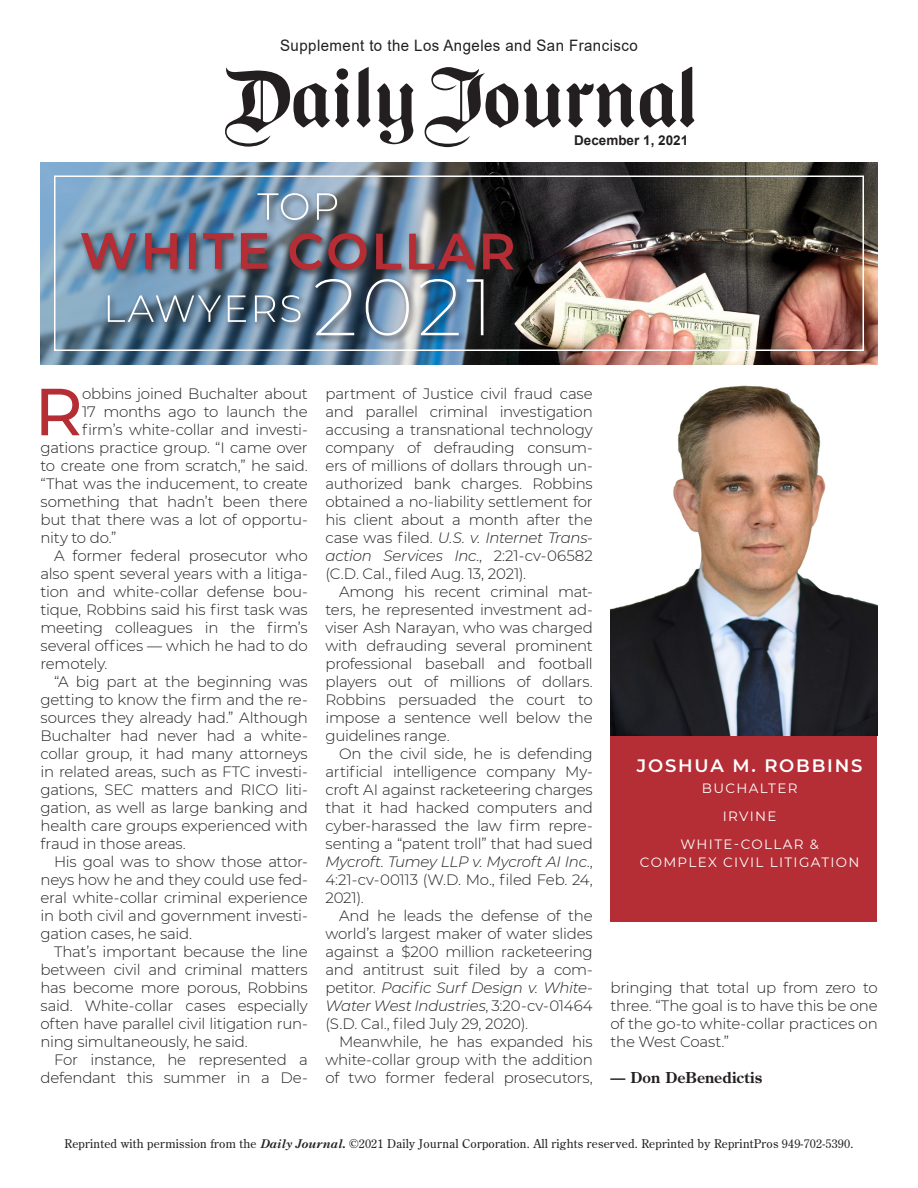
<style>
.page{position:relative;width:918px;height:1188px;background:#fff}
.page>*{position:absolute;margin:0;border:0;box-sizing:border-box;transform-origin:0 0}
.Body_Text{font:500 66.45px "Montserrat";color:#b52d35}
.Name{font:600 18px "Montserrat";letter-spacing:.1em;color:#fff}
.t1{font:15.75px "Arial";letter-spacing:.03em;color:#231f20;scale:.95 1}
.Body_Text-2{font:300 15px/18px "Montserrat";letter-spacing:-.015em;color:#231f20;text-align:justify}
.Body_Text-3{font:700 15px "Century Old Style Std";letter-spacing:.005em;color:#231f20}
.Details{font:13.5px/18px "Montserrat";letter-spacing:.1em;color:#fff;text-align:center}
.t2{font:700 13.5px "Arial";color:#231f20}
.t3{font:12px "Century Old Style Std";letter-spacing:.02em;color:#231f20}
.s1{font-style:italic}
.s2{font-family:"M Century Old Style";font-weight:700;font-style:italic}
</style>
<div class="page">
<img style="left:40px;top:162px;width:837px;height:202px">
<div style="left:54px;top:176px;width:810px;height:175px;border:2px solid #fff"></div>
<img style="left:611px;top:385px;width:267px;height:351px">
<div style="left:610px;top:736px;width:268px;height:186px;background:#b52d35"></div>
<svg style="left:357px;top:67px;width:14px;height:61px"></svg>
<svg style="left:225px;top:67px;width:124px;height:80px"></svg>
<svg style="left:377px;top:83px;width:36px;height:61px"></svg>
<svg style="left:425px;top:67px;width:93px;height:80px"></svg>
<svg style="left:524px;top:67px;width:170px;height:61px"></svg>
<div style="left:79px;top:190px;width:443px;height:155px;background:#231f20;opacity:.75"></div>
<svg style="left:315px;top:279px;width:39px;height:56px;background:#758a9d"></svg>
<svg style="left:366px;top:279px;width:43px;height:57px;background:#8fa2b6"></svg>
<svg style="left:420px;top:279px;width:39px;height:56px;background:#5d8db1"></svg>
<svg style="left:467px;top:279px;width:16px;height:56px"></svg>
<svg style="left:108px;top:295px;width:113px;height:27px;background:#718a9d"></svg>
<svg style="left:228px;top:295px;width:18px;height:27px"></svg>
<svg style="left:255px;top:295px;width:20px;height:27px"></svg>
<svg style="left:281px;top:295px;width:20px;height:27px"></svg>
<svg style="left:81px;top:233px;width:56px;height:36px;background:#8a6373"></svg>
<svg style="left:145px;top:233px;width:32px;height:36px"></svg>
<div style="left:189px;top:233px;width:7px;height:36px;background:#b52d35"></div>
<svg style="left:203px;top:233px;width:30px;height:36px"></svg>
<svg style="left:241px;top:233px;width:27px;height:36px"></svg>
<svg style="left:289px;top:233px;width:78px;height:37px;background:#7a5260"></svg>
<svg style="left:376px;top:234px;width:25px;height:35px"></svg>
<svg style="left:409px;top:234px;width:67px;height:35px;background:#875c67"></svg>
<svg style="left:483px;top:234px;width:31px;height:35px"></svg>
<svg style="left:257px;top:193px;width:51px;height:27px"></svg>
<svg style="left:317px;top:193px;width:20px;height:27px"></svg>
<p class="t1" style="left:280px;top:35px;width:378px">Supplement to the Los Angeles and San Francisco</p>
<p class="t2" style="left:574px;top:131px;width:116px">December 1, 2021</p>
<p class="Body_Text" style="left:34px;top:365px;width:50px">R</p>
<p class="Body_Text-2" style="left:82px;top:384px;width:227px">obbins joined Buchalter about</p>
<p class="Body_Text-2" style="left:82px;top:402px;width:227px">17 months ago to launch the</p>
<p class="Body_Text-2" style="left:82px;top:420px;width:227px">firm’s white-collar and investi-</p>
<p class="Body_Text-2" style="left:40px;top:438px;width:269px">gations practice group. “I came over</p>
<p class="Body_Text-2" style="left:40px;top:456px;width:269px">to create one from scratch,” he said.</p>
<p class="Body_Text-2" style="left:40px;top:474px;width:269px">“That was the inducement, to create</p>
<p class="Body_Text-2" style="left:40px;top:492px;width:269px">something that hadn’t been there</p>
<p class="Body_Text-2" style="left:40px;top:510px;width:269px">but that there was a lot of opportu-</p>
<p class="Body_Text-2" style="left:40px;top:528px;width:77px">nity to do.”</p>
<p class="Body_Text-2" style="left:40px;top:546px;width:269px;text-indent:14px">A former federal prosecutor who also spent several years with a litiga&shy;tion and white-collar defense bou&shy;tique, Robbins said his first task was meeting colleagues in the firm’s several offices — which he had to do remotely.</p>
<p class="Body_Text-2" style="left:40px;top:672px;width:269px;text-indent:14px">“A big part at the beginning was getting to know the firm and the re&shy;sources they already had.” Although Buchalter had never had a white&shy;collar group, it had many attorneys in related areas, such as FTC investi&shy;gations, SEC matters and RICO liti&shy;gation, as well as large banking and health care groups experienced with fraud in those areas.</p>
<p class="Body_Text-2" style="left:40px;top:852px;width:269px;text-indent:14px">His goal was to show those attor&shy;neys how he and they could use fed&shy;eral white-collar criminal experience in both civil and government investi&shy;gation cases, he said.</p>
<p class="Body_Text-2" style="left:40px;top:942px;width:269px;text-indent:14px">That’s important because the line between civil and criminal matters has become more porous, Robbins said. White-collar cases especially often have parallel civil litigation run&shy;ning simultaneously, he said.</p>
<p class="Body_Text-2" style="left:40px;top:1050px;width:269px;text-align:right">For instance, he represented a defendant this summer in a De-</p>
<p class="Body_Text-2" style="left:326px;top:384px;width:269px">partment of Justice civil fraud case and parallel criminal investigation accusing a transnational technology company of defrauding consum&shy;ers of millions of dollars through un&shy;authorized bank charges. Robbins obtained a no-liability settlement for his client about a month after the case was filed. <span class="s1">U.S. v. Internet Trans&shy;action Services Inc</span>., 2:21-cv-06582 (C.D. Cal., filed Aug. 13, 2021).</p>
<p class="Body_Text-2" style="left:326px;top:582px;width:269px;text-indent:14px">Among his recent criminal mat&shy;ters, he represented investment ad&shy;viser Ash Narayan, who was charged with defrauding several prominent professional baseball and football players out of millions of dollars.<br>Robbins persuaded the court to impose a sentence well below the guidelines range.</p>
<p class="Body_Text-2" style="left:326px;top:744px;width:269px;text-indent:14px">On the civil side, he is defending artificial intelligence company My&shy;croft AI against racketeering charges that it had hacked computers and cyber-harassed the law firm repre&shy;senting a “patent troll” that had sued <span class="s1">Mycroft. Tumey LLP v. Mycroft AI Inc</span>., 4:21-cv-00113 (W.D. Mo., filed Feb. 24, 2021).</p>
<p class="Body_Text-2" style="left:326px;top:906px;width:269px;text-indent:14px">And he leads the defense of the world’s largest maker of water slides against a $200 million racketeering and antitrust suit filed by a com&shy;petitor. <span class="s1">Pacific Surf Design v. White-Water West Industries</span>, 3:20-cv-01464 (S.D. Cal., filed July 29, 2020).</p>
<p class="Body_Text-2" style="left:326px;top:1032px;width:269px;text-indent:14px">Meanwhile, he has expanded his white-collar group with the addition of two former federal prosecutors,</p>
<p class="Name" style="left:637px;top:753px;width:227px">JOSHUA M. ROBBINS</p>
<p class="Details" style="left:702px;top:779px;width:97px">BUCHALTER</p>
<p class="Details" style="left:723px;top:807px;width:55px">IRVINE</p>
<p class="Details" style="left:640px;top:835px;width:221px">WHITE-COLLAR &amp;<br>COMPLEX CIVIL LITIGATION</p>
<p class="Body_Text-2" style="left:610px;top:978px;width:269px">bringing that total up from zero to three. “The goal is to have this be one of the go-to white-collar practices on the West Coast.”</p>
<p class="Body_Text-3" style="left:610px;top:1068px;width:153px">— Don DeBenedictis</p>
<p class="t3" style="left:65px;top:1135px;width:790px">Reprinted with permission from the <span class="s2">Daily Journal.</span> ©2021 Daily Journal Corporation. All rights reserved. Reprinted by ReprintPros 949-702-5390.</p>
</div>
